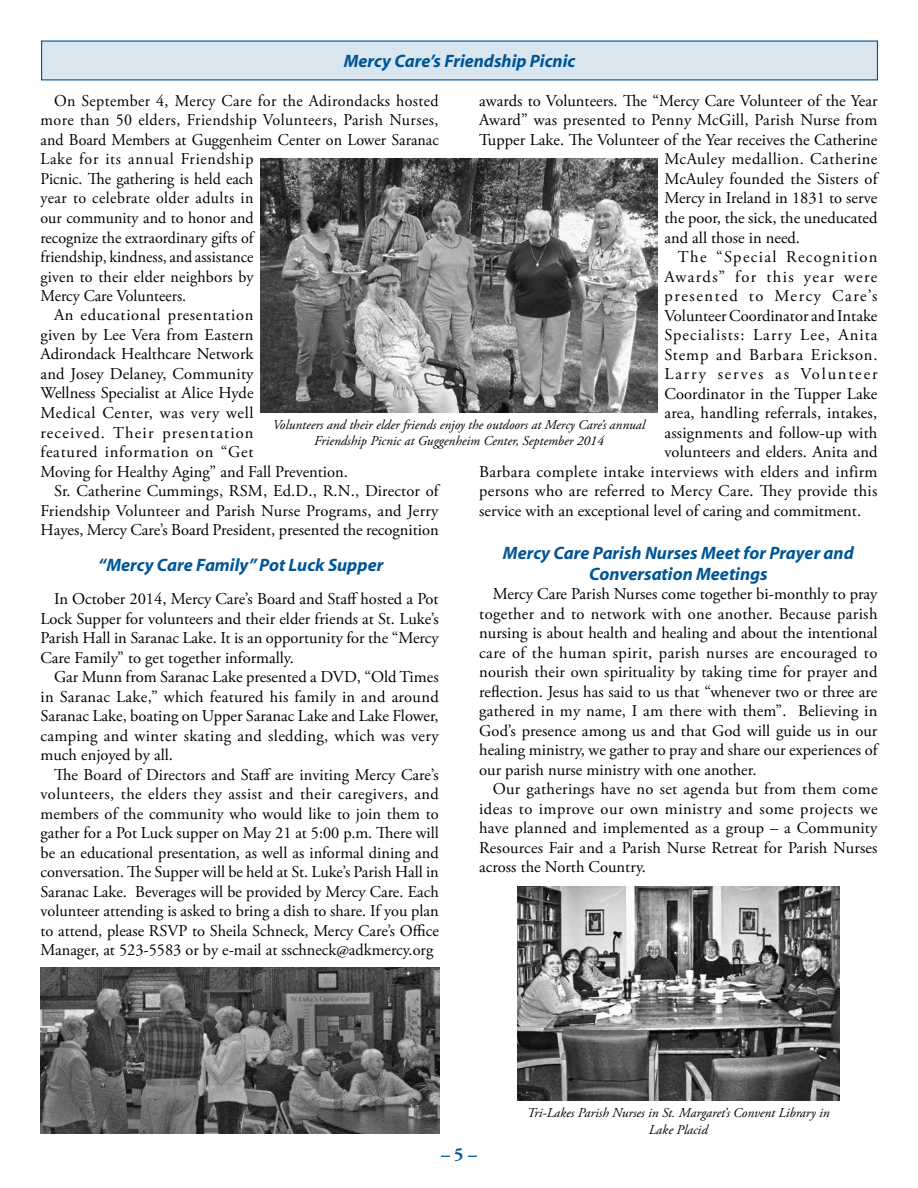
<style>
.page{position:relative;width:918px;height:1188px;background:#fff}
.page>*{position:absolute;margin:0;border:0;box-sizing:border-box;transform-origin:0 0}
.t1{font:italic 700 18px/21px "Myriad";color:#005596;text-align:center}
.t2{font:700 18px "Adobe Garamond Pro";color:#005596}
.t3{font:16.5px/19.5px "Adobe Garamond Pro";letter-spacing:.005em;color:#000;text-align:justify}
.t4{font:16.5px "Adobe Garamond Pro";letter-spacing:.03em;color:#000}
.t5{font:16.5px "Adobe Garamond Pro";letter-spacing:.025em;color:#000}
.t6{font:16.5px "Adobe Garamond Pro";letter-spacing:.045em;color:#000}
.t7{font:16.5px "Adobe Garamond Pro";letter-spacing:.04em;color:#000}
.t8{font:16.5px "Adobe Garamond Pro";letter-spacing:.07em;color:#000}
.t9{font:16.5px "Adobe Garamond Pro";letter-spacing:.065em;color:#000}
.t10{font:16.5px "Adobe Garamond Pro";letter-spacing:.05em;color:#000}
.t11{font:16.5px "Adobe Garamond Pro";letter-spacing:.08em;color:#000}
.t12{font:16.5px "Adobe Garamond Pro";letter-spacing:.085em;color:#000}
.t13{font:16.5px "Adobe Garamond Pro";letter-spacing:.095em;color:#000}
.t14{font:16.5px "Adobe Garamond Pro";letter-spacing:.11em;color:#000}
.t15{font:italic 13.5px/16.5px "Adobe Garamond Pro";color:#000;text-align:center}
</style>
<div class="page">
<div style="left:42px;top:41px;width:835px;height:39px;background:#d9e6ef"></div>
<img style="left:40px;top:968px;width:399px;height:166px">
<img style="left:260px;top:159px;width:398px;height:253px">
<img style="left:518px;top:886px;width:321px;height:215px">
<p class="t1" style="left:344px;top:51px;width:233px">Mercy Care’s Friendship Picnic</p>
<p class="t5" style="left:54px;top:91px;width:386px">On September 4, Mercy Care for the Adirondacks hosted</p>
<p class="t4" style="left:41px;top:110px;width:399px">more than 50 elders, Friendship Volunteers, Parish Nurses,</p>
<p class="t3" style="left:41px;top:131px;width:400px">and Board Members at Guggenheim Center on Lower Saranac</p>
<p class="t6" style="left:41px;top:149px;width:214px">Lake for its annual Friendship</p>
<p class="t3" style="left:41px;top:170px;width:215px">Picnic. The gathering is held each</p>
<p class="t5" style="left:41px;top:188px;width:215px">year to celebrate older adults in</p>
<p class="t3" style="left:41px;top:209px;width:215px">our community and to honor and</p>
<p class="t3" style="left:41px;top:228px;width:215px">recognize the extraordinary gifts of</p>
<p class="t3" style="left:41px;top:248px;width:215px">friendship, kindness, and assistance</p>
<p class="t3" style="left:41px;top:267px;width:215px">given to their elder neighbors by</p>
<p class="t3" style="left:41px;top:287px;width:147px">Mercy Care Volunteers.</p>
<p class="t7" style="left:54px;top:305px;width:201px">An educational presentation</p>
<p class="t3" style="left:41px;top:326px;width:215px">given by Lee Vera from Eastern</p>
<p class="t3" style="left:41px;top:345px;width:214px">Adirondack Healthcare Network</p>
<p class="t3" style="left:41px;top:365px;width:215px">and Josey Delaney, Community</p>
<p class="t3" style="left:41px;top:384px;width:215px">Wellness Specialist at Alice Hyde</p>
<p class="t7" style="left:41px;top:403px;width:215px">Medical Center, was very well</p>
<p class="t8" style="left:41px;top:422px;width:215px">received. Their presentation</p>
<p class="t6" style="left:41px;top:442px;width:215px">featured information on “Get</p>
<p class="t3" style="left:41px;top:462px;width:309px">Moving for Healthy Aging” and Fall Prevention.</p>
<p class="t3" style="left:54px;top:482px;width:386px">Sr. Catherine Cummings, RSM, Ed.D., R.N., Director of</p>
<p class="t3" style="left:41px;top:501px;width:400px">Friendship Volunteer and Parish Nurse Programs, and Jerry</p>
<p class="t3" style="left:41px;top:521px;width:400px">Hayes, Mercy Care’s Board President, presented the recognition</p>
<p class="t3" style="left:479px;top:92px;width:400px">awards to Volunteers. The “Mercy Care Volunteer of the Year</p>
<p class="t3" style="left:479px;top:111px;width:400px">Award” was presented to Penny McGill, Parish Nurse from</p>
<p class="t3" style="left:479px;top:131px;width:400px">Tupper Lake. The Volunteer of the Year receives the Catherine</p>
<p class="t4" style="left:664px;top:149px;width:215px">McAuley medallion. Catherine</p>
<p class="t3" style="left:664px;top:170px;width:215px">McAuley founded the Sisters of</p>
<p class="t3" style="left:664px;top:189px;width:215px">Mercy in Ireland in 1831 to serve</p>
<p class="t3" style="left:664px;top:209px;width:215px">the poor, the sick, the uneducated</p>
<p class="t3" style="left:664px;top:228px;width:137px">and all those in need.</p>
<p class="t11" style="left:678px;top:247px;width:201px">The “Special Recognition</p>
<p class="t12" style="left:664px;top:266px;width:215px">Awards” for this year were</p>
<p class="t13" style="left:664px;top:286px;width:214px">presented to Mercy Care’s</p>
<p class="t3" style="left:664px;top:306px;width:215px">Volunteer Coordinator and Intake</p>
<p class="t9" style="left:664px;top:325px;width:215px">Specialists: Larry Lee, Anita</p>
<p class="t10" style="left:664px;top:344px;width:215px">Stemp and Barbara Erickson.</p>
<p class="t14" style="left:664px;top:364px;width:215px">Larry serves as Volunteer</p>
<p class="t3" style="left:664px;top:384px;width:215px">Coordinator in the Tupper Lake</p>
<p class="t3" style="left:664px;top:404px;width:214px">area, handling referrals, intakes,</p>
<p class="t3" style="left:664px;top:423px;width:215px">assignments and follow-up with</p>
<p class="t3" style="left:664px;top:443px;width:215px">volunteers and elders. Anita and</p>
<p class="t3" style="left:479px;top:462px;width:400px">Barbara complete intake interviews with elders and infirm</p>
<p class="t3" style="left:479px;top:482px;width:400px">persons who are referred to Mercy Care. They provide this</p>
<p class="t3" style="left:479px;top:501px;width:383px">service with an exceptional level of caring and commitment.</p>
<p class="t15" style="left:273px;top:416px;width:374px">Volunteers and their elder friends enjoy the outdoors at Mercy Care’s annual<br>Friendship Picnic at Guggenheim Center, September 2014</p>
<p class="t1" style="left:98px;top:555px;width:287px">“Mercy Care Family” Pot Luck Supper</p>
<p class="t3" style="left:41px;top:590px;width:400px;text-indent:13px">In October 2014, Mercy Care’s Board and Staff hosted a Pot Lock Supper for volunteers and their elder friends at St. Luke’s Parish Hall in Saranac Lake. It is an opportunity for the “Mercy Care Family” to get together informally.</p>
<p class="t3" style="left:41px;top:668px;width:400px;text-indent:13px">Gar Munn from Saranac Lake presented a DVD, “Old Times in Saranac Lake,” which featured his family in and around Saranac Lake, boating on Upper Saranac Lake and Lake Flower, camping and winter skating and sledding, which was very much enjoyed by all.</p>
<p class="t3" style="left:41px;top:766px;width:400px;text-indent:13px">The Board of Directors and Staff are inviting Mercy Care’s volunteers, the elders they assist and their caregivers, and members of the community who would like to join them to gather for a Pot Luck supper on May 21 at 5:00 p.m. There will be an educational presentation, as well as informal dining and conversation. The Supper will be held at St. Luke’s Parish Hall in Saranac Lake. Beverages will be provided by Mercy Care. Each volunteer attending is asked to bring a dish to share. If you plan to attend, please RSVP to Sheila Schneck, Mercy Care’s Office Manager, at 523-5583 or by e-mail at sschneck@adkmercy.org</p>
<p class="t1" style="left:503px;top:543px;width:352px">Mercy Care Parish Nurses Meet for Prayer and<br>Conversation Meetings</p>
<p class="t3" style="left:479px;top:585px;width:400px;text-indent:13px">Mercy Care Parish Nurses come together bi-monthly to pray together and to network with one another. Because parish nursing is about health and healing and about the intentional care of the human spirit, parish nurses are encouraged to nourish their own spirituality by taking time for prayer and reflection. Jesus has said to us that “whenever two or three are gathered in my name, I am there with them”. Believing in God’s presence among us and that God will guide us in our healing ministry, we gather to pray and share our experiences of our parish nurse ministry with one another.</p>
<p class="t3" style="left:479px;top:780px;width:400px;text-indent:13px">Our gatherings have no set agenda but from them come ideas to improve our own ministry and some projects we have planned and implemented as a group – a Community Resources Fair and a Parish Nurse Retreat for Parish Nurses across the North Country.</p>
<p class="t15" style="left:527px;top:1105px;width:304px">Tri-Lakes Parish Nurses in St. Margaret’s Convent Library in<br>Lake Placid</p>
<p class="t2" style="left:441px;top:1143px;width:37px">– 5 –</p>
</div>
